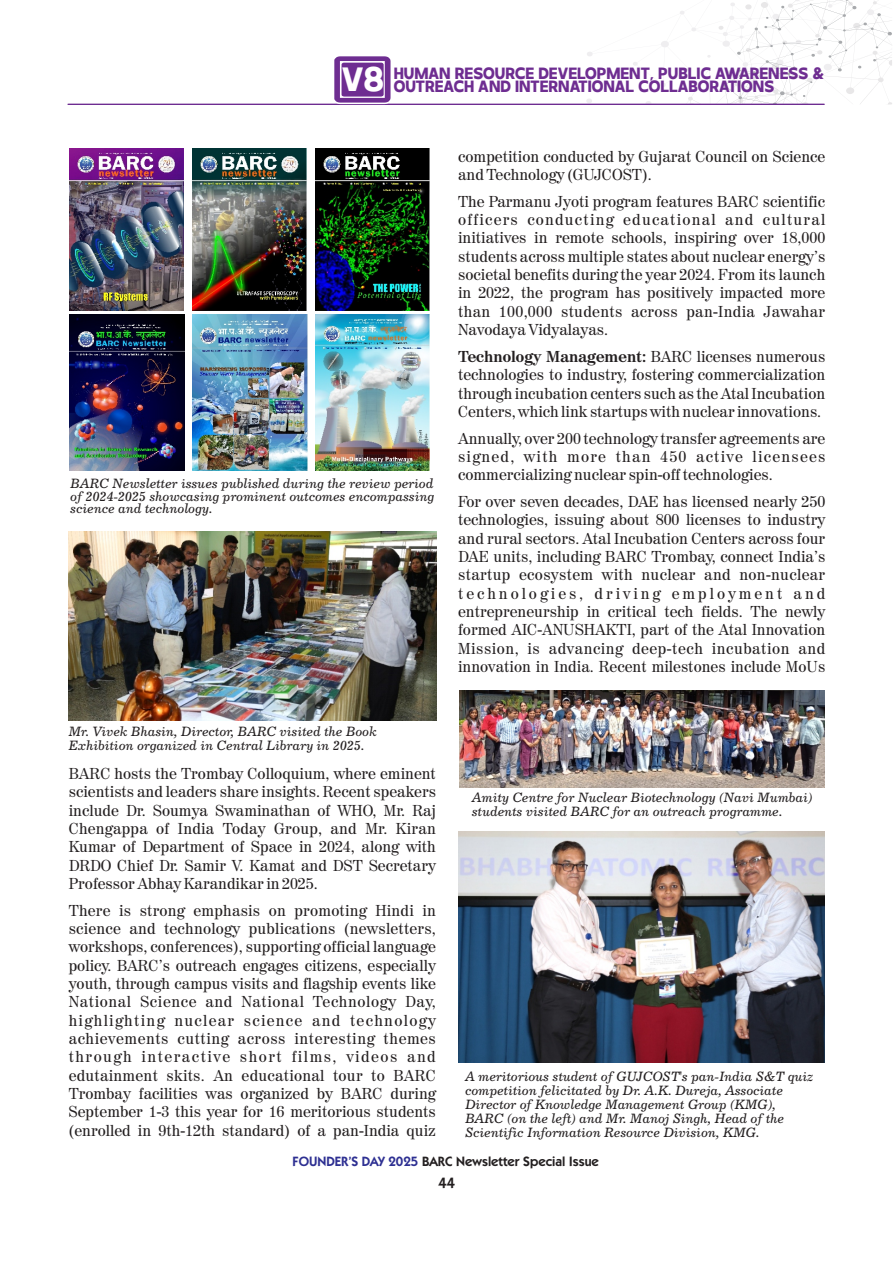
<style>
.page{position:relative;width:893px;height:1263px;background:#fff}
.page>*{position:absolute;margin:0;border:0;box-sizing:border-box;transform-origin:0 0}
.t1{font:800 33.6px "Invisible";color:#fff}
.t2{font:800 16.35px/13.2px "Invisible";color:#6e2d91}
.t3{font:15.75px/18.3px "Century 725 BT";color:#231f20;text-align:justify}
.t4{font:600 15px "Kabel IT Cby BT";color:#231f20}
.t5{font:13.5px/14px "Century 731 BT Italic A";color:#231f20}
.t6{font:600 13.5px "Kabel IT Cby BT";color:#231f20}
.s1{font-weight:700}
.s2{color:#2e3092}
</style>
<div class="page">
<svg style="left:67px;top:0;width:825px;height:105px"></svg>
<img style="left:458px;top:831px;width:366px;height:231px">
<img style="left:459px;top:690px;width:365px;height:98px">
<img style="left:68px;top:532px;width:368px;height:189px">
<img style="left:69px;top:148px;width:115px;height:162px">
<img style="left:192px;top:148px;width:115px;height:162px">
<img style="left:315px;top:148px;width:115px;height:162px">
<img style="left:315px;top:315px;width:115px;height:156px">
<img style="left:192px;top:315px;width:115px;height:156px">
<img style="left:69px;top:315px;width:116px;height:156px">
<h1 class="t1" style="left:342px;top:66px;width:43px">V8</h1>
<p class="t2" style="left:394px;top:68px;width:432px">HUMAN RESOURCE DEVELOPMENT, PUBLIC AWARENESS &amp;<br>OUTREACH AND INTERNATIONAL COLLABORATIONS</p>
<p class="t5" style="left:71px;top:478px;width:365px;line-height:12.6px;text-align:justify">BARC Newsletter issues published during the review period of 2024-2025 showcasing prominent outcomes encompassing science and technology.</p>
<p class="t3" style="left:458px;top:148px;width:369px">competition conducted by Gujarat Council on Science and Technology (GUJCOST).</p>
<p class="t3" style="left:458px;top:193px;width:369px">The Parmanu Jyoti program features BARC scientific officers conducting educational and cultural initiatives in remote schools, inspiring over 18,000 students across multiple states about nuclear energy’s societal benefits during the year 2024. From its launch in 2022, the program has positively impacted more than 100,000 students across pan-India Jawahar Navodaya Vidyalayas.</p>
<p class="t3" style="left:458px;top:349px;width:369px"><span class="s1">Technology Management:</span> BARC licenses numerous technologies to industry, fostering commercialization through incubation centers such as the Atal Incubation Centers, which link startups with nuclear innovations.</p>
<p class="t3" style="left:458px;top:430px;width:369px">Annually, over 200 technology transfer agreements are signed, with more than 450 active licensees commercializing nuclear spin-off technologies.</p>
<p class="t3" style="left:458px;top:494px;width:369px">For over seven decades, DAE has licensed nearly 250 technologies, issuing about 800 licenses to industry and rural sectors. Atal Incubation Centers across four DAE units, including BARC Trombay, connect India’s startup ecosystem with nuclear and non-nuclear technologies, driving employment and entrepreneurship in critical tech fields. The newly formed AIC-ANUSHAKTI, part of the Atal Innovation Mission, is advancing deep-tech incubation and innovation in India. Recent milestones include MoUs</p>
<p class="t5" style="left:69px;top:726px;width:310px">Mr. Vivek Bhasin, Director, BARC visited the Book<br>Exhibition organized in Central Library in 2025.</p>
<p class="t3" style="left:69px;top:766px;width:369px">BARC hosts the Trombay Colloquium, where eminent scientists and leaders share insights. Recent speakers include Dr. Soumya Swaminathan of WHO, Mr. Raj Chengappa of India Today Group, and Mr. Kiran Kumar of Department of Space in 2024, along with DRDO Chief Dr. Samir V. Kamat and DST Secretary Professor Abhay Karandikar in 2025.</p>
<p class="t3" style="left:69px;top:902px;width:369px">There is strong emphasis on promoting Hindi in science and technology publications (newsletters, workshops, conferences), supporting official language policy. BARC’s outreach engages citizens, especially youth, through campus visits and flagship events like National Science and National Technology Day, highlighting nuclear science and technology achievements cutting across interesting themes through interactive short films, videos and edutainment skits. An educational tour to BARC Trombay facilities was organized by BARC during September 1-3 this year for 16 meritorious students (enrolled in 9th-12th standard) of a pan-India quiz</p>
<p class="t5" style="left:472px;top:791px;width:342px">Amity Centre for Nuclear Biotechnology (Navi Mumbai) students visited BARC for an outreach programme.</p>
<p class="t5" style="left:465px;top:1071px;width:350px">A meritorious student of GUJCOST's pan-India S&amp;T quiz competition felicitated by Dr. A.K. Dureja, Associate Director of Knowledge Management Group (KMG), BARC (on the left) and Mr. Manoj Singh, Head of the Scientific Information Resource Division, KMG.</p>
<p class="t6" style="left:293px;top:1155px;width:308px"><span class="s2">FOUNDER’S DAY 2025</span> BARC Newsletter Special Issue</p>
<p class="t4" style="left:438px;top:1176px;width:18px">44</p>
</div>
